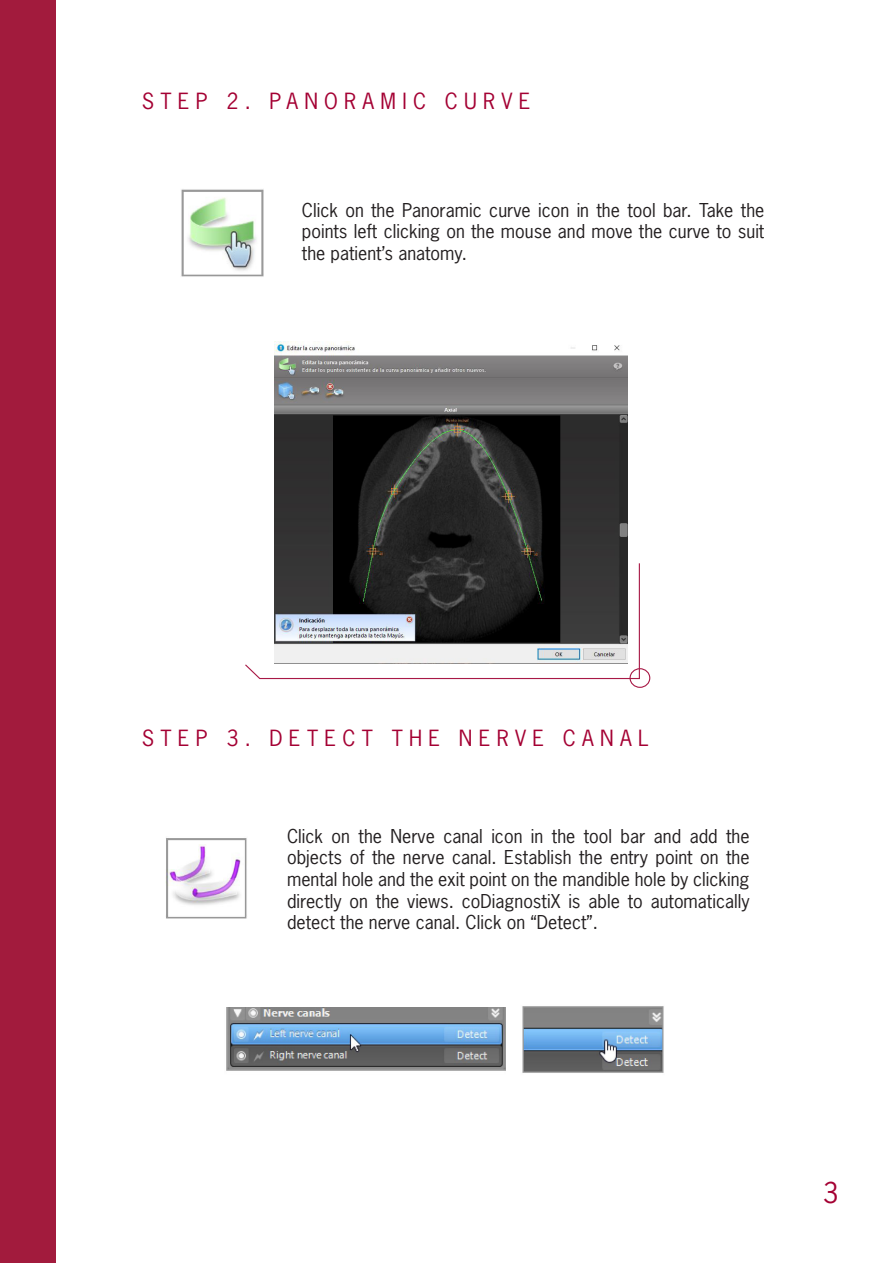
<style>
.page{position:relative;width:893px;height:1263px;background:#fff}
.page>*{position:absolute;margin:0;border:0;box-sizing:border-box;transform-origin:0 0}
.t1{font:27px "News Gothic Std";color:#a40133}
.t2{font:21px "News Gothic Std";letter-spacing:.3em;color:#a40133}
.t3{font:18px/21.6px "News Gothic Std";color:#231f20;text-align:justify}
</style>
<div class="page">
<div style="left:0;top:0;width:55px;height:1263px;background:#a21b3d"></div>
<img style="left:274px;top:341px;width:353px;height:221px">
<svg style="left:245px;top:562px;width:395px;height:118px"></svg>
<div style="left:629px;top:668px;width:21px;height:20px;border:1px solid #a81946;border-radius:50%"></div>
<img style="left:181px;top:189px;width:82px;height:88px">
<img style="left:165px;top:838px;width:82px;height:81px">
<img style="left:226px;top:1008px;width:280px;height:63px">
<img style="left:522px;top:1006px;width:142px;height:67px">
<p class="t2" style="left:142px;top:87px;width:390px">STEP 2. PANORAMIC CURVE</p>
<p class="t3" style="left:302px;top:199px;width:464px">Click on the Panoramic curve icon in the tool bar. Take the points left clicking on the mouse and move the curve to suit the patient’s anatomy.</p>
<p class="t2" style="left:142px;top:725px;width:509px">STEP 3. DETECT THE NERVE CANAL</p>
<p class="t3" style="left:287px;top:825px;width:464px">Click on the Nerve canal icon in the tool bar and add the objects of the nerve canal. Establish the entry point on the mental hole and the exit point on the mandible hole by clicking directly on the views. coDiagnostiX is able to automatically detect the nerve canal. Click on “Detect”.</p>
<p class="t1" style="left:823px;top:1175px;width:17px">3</p>
</div>
